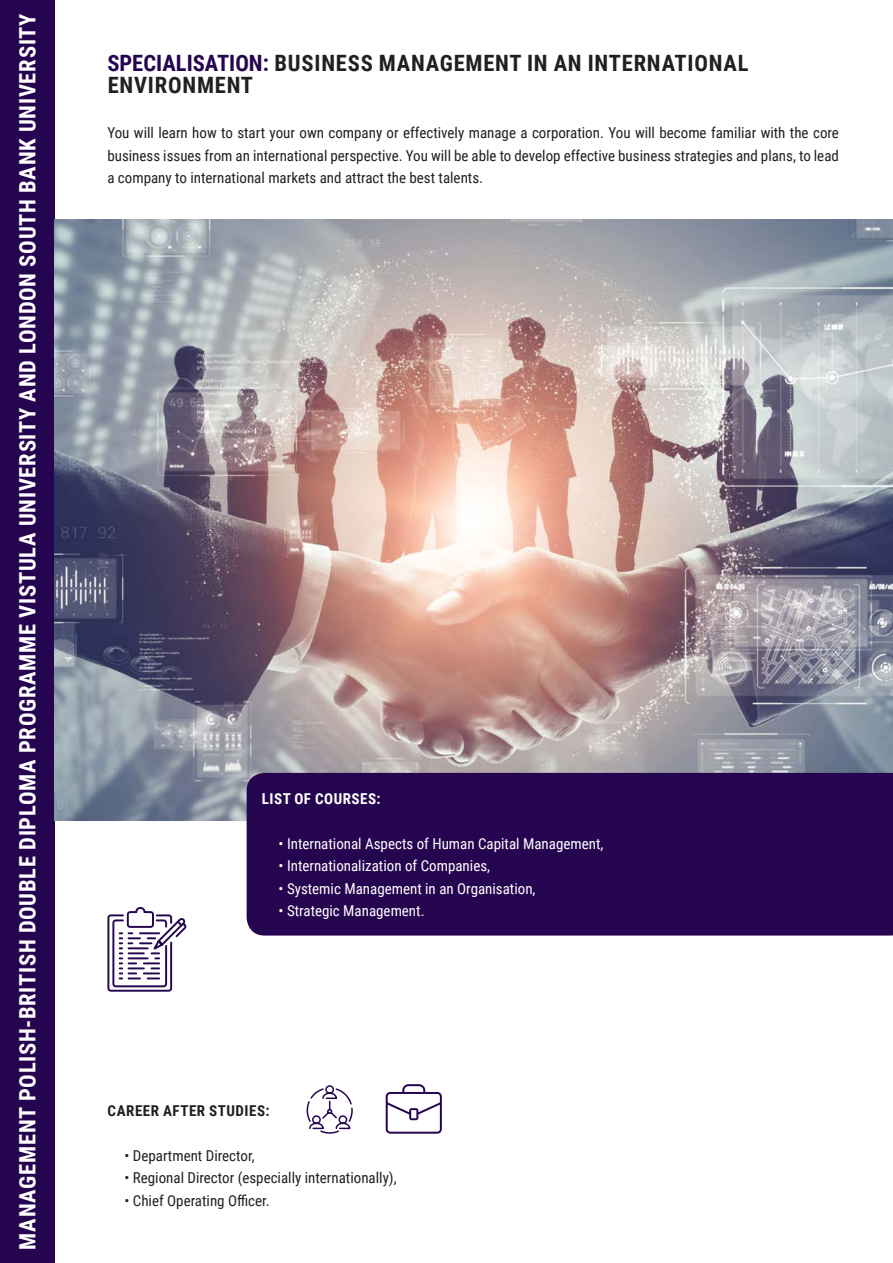
<style>
.page{position:relative;width:893px;height:1263px;background:#fff}
.page>*{position:absolute;margin:0;border:0;box-sizing:border-box;transform-origin:0 0}
.t1{font:700 22.5px "Roboto Condensed";letter-spacing:.035em;color:#fff}
.t2{font:700 22.5px/22.5px "Roboto Condensed";letter-spacing:.035em;color:#231f20}
.t3{font:15px/22.5px "Roboto Condensed";color:#231f20;text-align:justify}
.t4{font:15px "Roboto Condensed";color:#fff}
.t5{font:700 15px "Roboto Condensed";letter-spacing:.035em;color:#231f20}
.t6{font:700 15px "Roboto Condensed";letter-spacing:.035em;color:#fff}
.s1{color:#260550}
</style>
<div class="page">
<div style="left:0;top:0;width:54px;height:1263px;background:#260550"></div>
<img style="left:54px;top:219px;width:838px;height:602px">
<div style="left:247px;top:773px;width:646px;height:162px;background:#260550"></div>
<hr style="left:892px;top:196px;width:1px;height:625px;background:#00aeef">
<svg style="left:107px;top:906px;width:80px;height:86px"></svg>
<svg style="left:386px;top:1084px;width:56px;height:50px"></svg>
<svg style="left:306px;top:1085px;width:47px;height:49px"></svg>
<p class="t1" style="left:12px;top:1250px;width:1237px;rotate:-90deg">MANAGEMENT POLISH-BRITISH DOUBLE DIPLOMA PROGRAMME VISTULA UNIVERSITY AND LONDON SOUTH BANK UNIVERSITY</p>
<p class="t2" style="left:107px;top:51px;width:643px"><span class="s1">SPECIALISATION:</span> BUSINESS MANAGEMENT IN AN INTERNATIONAL<br>ENVIRONMENT</p>
<p class="t3" style="left:107px;top:121px;width:733px">You will learn how to start your own company or effectively manage a corporation. You will become familiar with the core business issues from an international perspective. You will be able to develop effective business strategies and plans, to lead a company to international markets and attract the best talents.</p>
<p class="t6" style="left:262px;top:788px;width:120px">LIST OF COURSES:</p>
<p class="t4" style="left:278px;top:833px;width:326px">• International Aspects of Human Capital Management,</p>
<p class="t4" style="left:278px;top:855px;width:213px">• Internationalization of Companies,</p>
<p class="t4" style="left:278px;top:878px;width:259px">• Systemic Management in an Organisation,</p>
<p class="t4" style="left:278px;top:900px;width:148px">• Strategic Management.</p>
<p class="t5" style="left:108px;top:1100px;width:163px">CAREER AFTER STUDIES:</p>
<p class="t3" style="left:124px;top:1144px;width:132px">• Department Director,</p>
<p class="t3" style="left:124px;top:1166px;width:274px">• Regional Director (especially internationally),</p>
<p class="t3" style="left:124px;top:1189px;width:147px">• Chief Operating Officer.</p>
</div>
